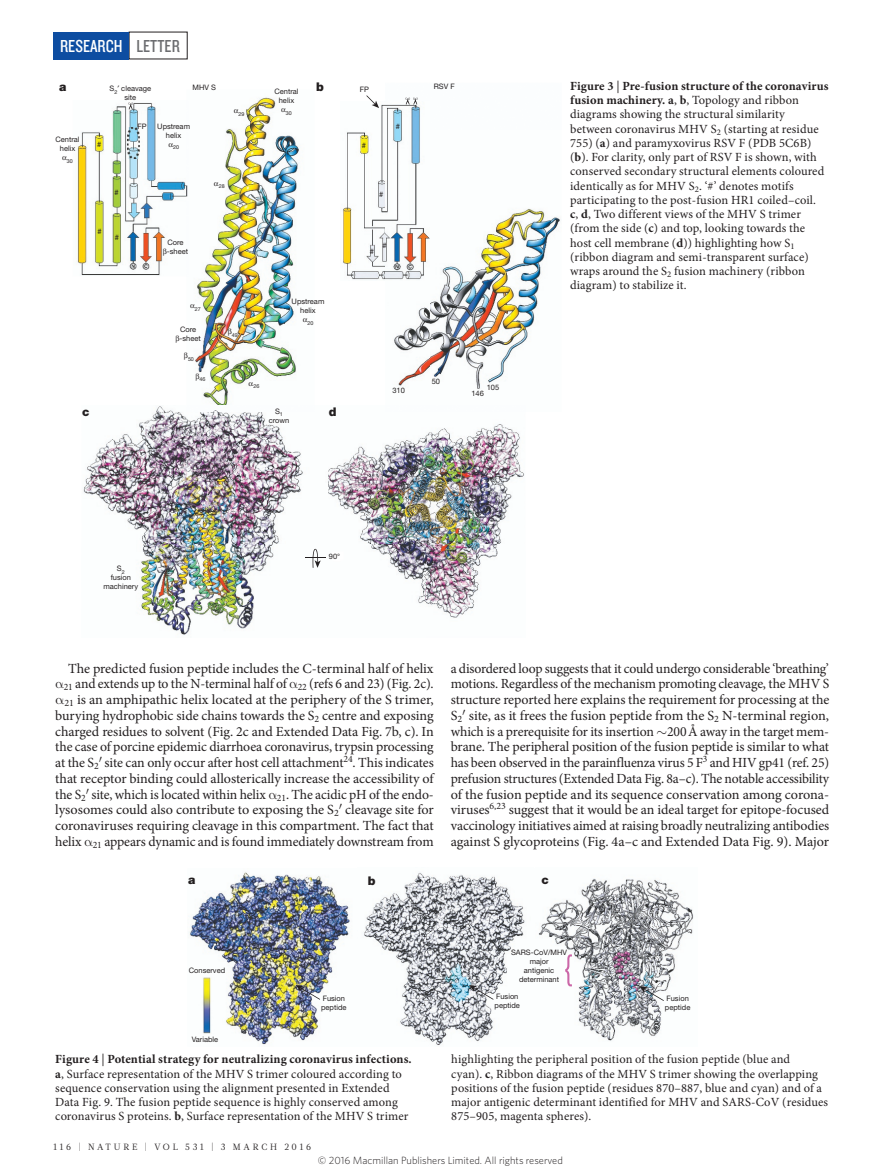
<style>
.page{position:relative;width:893px;height:1174px;background:#fff}
.page>*{position:absolute;margin:0;border:0;box-sizing:border-box;transform-origin:0 0}
.t1{font:18px "Knockout 29 Junior Ltweight";color:#fff}
.t2{font:13.95px/15.8px "Minion Pro";letter-spacing:-.005em;color:#231f20;text-align:right}
.t3{font:12.45px/14.2px "Minion Pro";letter-spacing:.01em;color:#231f20}
.t4{font:900 12px "Helvetica Neue LT Std";color:#231f20}
.t5{font:300 10.5px "Whitney";color:#231f20}
.t6{font:9px "Glosa Math";letter-spacing:.3em;color:#231f20}
.t7{font:7.5px/9px "Helvetica Neue LT Std";color:#231f20;text-align:center}
.t8{font:5.4px "Helvetica Neue LT Std";color:#231f20}
.s1{color:#6c6d70}
.s2{font-weight:700}
</style>
<div class="page">
<div style="left:53px;top:32px;width:76px;height:27px;background:#0d4da1"></div>
<img style="left:195px;top:97px;width:104px;height:308px">
<img style="left:429px;top:208px;width:131px;height:181px">
<img style="left:394px;top:307px;width:35px;height:79px">
<img style="left:76px;top:102px;width:112px;height:174px">
<svg style="left:128px;top:102px;width:5px;height:8px"></svg>
<img style="left:343px;top:104px;width:87px;height:177px">
<svg style="left:405px;top:98px;width:13px;height:7px"></svg>
<img style="left:83px;top:406px;width:442px;height:229px">
<img style="left:385px;top:406px;width:140px;height:6px">
<img style="left:127px;top:127px;width:13px;height:32px">
<svg style="left:138px;top:123px;width:8px;height:6px"></svg>
<svg style="left:305px;top:549px;width:21px;height:19px"></svg>
<svg style="left:366px;top:95px;width:13px;height:13px"></svg>
<img style="left:189px;top:872px;width:161px;height:173px">
<img style="left:364px;top:872px;width:330px;height:173px">
<svg style="left:565px;top:954px;width:7px;height:32px"></svg>
<svg style="left:296px;top:985px;width:24px;height:14px"></svg>
<svg style="left:639px;top:986px;width:25px;height:15px"></svg>
<svg style="left:469px;top:985px;width:24px;height:14px"></svg>
<svg style="left:163px;top:248px;width:4px;height:8px"></svg>
<svg style="left:196px;top:373px;width:3px;height:7px"></svg>
<svg style="left:228px;top:328px;width:4px;height:8px"></svg>
<svg style="left:234px;top:110px;width:4px;height:4px"></svg>
<svg style="left:214px;top:182px;width:5px;height:4px"></svg>
<svg style="left:249px;top:382px;width:4px;height:4px"></svg>
<svg style="left:169px;top:143px;width:4px;height:4px"></svg>
<svg style="left:281px;top:109px;width:5px;height:4px"></svg>
<p class="t1" style="left:60px;top:34px;width:121px">RESEARCH <span class="s1">LETTER</span></p>
<p class="t4" style="left:59px;top:79px;width:9px">a</p>
<p class="t4" style="left:316px;top:80px;width:9px">b</p>
<p class="t7" style="left:193px;top:83px;width:25px">MHV S</p>
<p class="t7" style="left:434px;top:82px;width:22px">RSV F</p>
<p class="t8" style="left:238px;top:111px;width:7px">29</p>
<p class="t7" style="left:110px;top:84px;width:43px">S<sub>2</sub> cleavage site</p>
<p class="t7" style="left:360px;top:85px;width:11px">FP</p>
<p class="t7" style="left:274px;top:87px;width:26px">Central helix</p>
<p class="t8" style="left:286px;top:110px;width:7px">30</p>
<p class="t7" style="left:55px;top:135px;width:26px">Central helix</p>
<p class="t8" style="left:67px;top:158px;width:7px">30</p>
<p class="t7" style="left:97px;top:140px;width:6px">#</p>
<p class="t7" style="left:115px;top:187px;width:6px">#</p>
<p class="t7" style="left:97px;top:227px;width:6px">#</p>
<p class="t7" style="left:115px;top:233px;width:6px">#</p>
<p class="t7" style="left:137px;top:121px;width:11px">FP</p>
<p class="t7" style="left:157px;top:121px;width:34px">Upstream helix</p>
<p class="t8" style="left:173px;top:144px;width:7px">20</p>
<p class="t7" style="left:167px;top:238px;width:23px;text-align:left">Core -sheet</p>
<p class="t8" style="left:219px;top:183px;width:7px">28</p>
<p class="t7" style="left:362px;top:141px;width:6px">#</p>
<p class="t7" style="left:396px;top:121px;width:6px">#</p>
<p class="t7" style="left:379px;top:189px;width:6px">#</p>
<p class="t7" style="left:370px;top:247px;width:6px">#</p>
<p class="t7" style="left:382px;top:241px;width:6px">#</p>
<p class="t8" style="left:195px;top:305px;width:7px">27</p>
<p class="t7" style="left:180px;top:324px;width:23px;text-align:left">Core -sheet</p>
<p class="t8" style="left:188px;top:356px;width:7px">50</p>
<p class="t8" style="left:200px;top:376px;width:7px">46</p>
<p class="t8" style="left:232px;top:331px;width:7px">49</p>
<p class="t8" style="left:253px;top:383px;width:7px">26</p>
<p class="t7" style="left:292px;top:297px;width:34px">Upstream helix</p>
<p class="t8" style="left:307px;top:320px;width:7px">20</p>
<p class="t4" style="left:82px;top:404px;width:9px">c</p>
<p class="t4" style="left:329px;top:404px;width:9px">d</p>
<p class="t7" style="left:269px;top:406px;width:22px">S<sub>1 </sub>crown</p>
<p class="t7" style="left:392px;top:385px;width:14px">310</p>
<p class="t7" style="left:432px;top:377px;width:10px">50</p>
<p class="t7" style="left:487px;top:382px;width:14px">105</p>
<p class="t7" style="left:471px;top:389px;width:14px">146</p>
<p class="t7" style="left:103px;top:564px;width:36px">S<sub>2<br></sub>fusion machinery</p>
<p class="t7" style="left:329px;top:552px;width:13px">90°</p>
<p class="t3" style="left:570px;top:79px;width:260px"><span class="s2">Figure 3</span> | <span class="s2">Pre-fusion structure of the coronavirus fusion machinery. a</span>, <span class="s2">b</span>, Topology and ribbon diagrams showing the structural similarity between coronavirus MHV S<sub>2</sub> (starting at residue 755) (<span class="s2">a</span>) and paramyxovirus RSV F (PDB 5C6B) (<span class="s2">b</span>). For clarity, only part of RSV F is shown, with conserved secondary structural elements coloured identically as for MHV S<sub>2</sub>. ‘#’ denotes motifs participating to the post-fusion HR1 coiled–coil.<br><span class="s2">c</span>, <span class="s2">d</span>, Two different views of the MHV S trimer (from the side (<span class="s2">c</span>) and top, looking towards the host cell membrane (<span class="s2">d</span>)) highlighting how S<sub>1 </sub>(ribbon diagram and semi-transparent surface) wraps around the S<sub>2</sub> fusion machinery (ribbon diagram) to stabilize it.</p>
<p class="t2" style="left:55px;top:660px;width:380px">The predicted fusion peptide includes the C-terminal half of helix<br><sub>21</sub> and extends up to the N-terminal half of <sub>22</sub> (refs 6 and 23) (Fig. 2c).<br><sub>21</sub> is an amphipathic helix located at the periphery of the S trimer, burying hydrophobic side chains towards the S<sub>2</sub> centre and exposing charged residues to solvent (Fig. 2c and Extended Data Fig. 7b, c). In the case of porcine epidemic diarrhoea coronavirus, trypsin processing at the S<sub>2</sub> site can only occur after host cell attachment<sup>24</sup>. This indicates that receptor binding could allosterically increase the accessibility of the S<sub>2</sub> site, which is located within helix <sub>21</sub>. The acidic pH of the endo&shy;lysosomes could also contribute to exposing the S<sub>2</sub> cleavage site for coronaviruses requiring cleavage in this compartment. The fact that helix <sub>21</sub> appears dynamic and is found immediately downstream from</p>
<p class="t2" style="left:451px;top:660px;width:380px;text-align:justify">a disordered loop suggests that it could undergo considerable ‘breathing’ motions. Regardless of the mechanism promoting cleavage, the MHV S structure reported here explains the requirement for processing at the S<sub>2</sub> site, as it frees the fusion peptide from the S<sub>2</sub> N-terminal region, which is a prerequisite for its insertion 200Å away in the target mem&shy;brane. The peripheral position of the fusion peptide is similar to what has been observed in the parainfluenza virus 5 F<sup>3</sup> and HIV gp41 (ref. 25) prefusion structures (Extended Data Fig. 8a–c). The notable accessibility of the fusion peptide and its sequence conservation among corona&shy;viruses<sup>6,23</sup> suggest that it would be an ideal target for epitope-focused vaccinology initiatives aimed at raising broadly neutralizing antibodies against S glycoproteins (Fig. 4a–c and Extended Data Fig. 9). Major</p>
<p class="t4" style="left:188px;top:872px;width:9px">a</p>
<p class="t7" style="left:189px;top:965px;width:38px">Conserved</p>
<p class="t7" style="left:192px;top:1035px;width:28px">Variable</p>
<p class="t4" style="left:368px;top:873px;width:9px">b</p>
<p class="t7" style="left:321px;top:994px;width:27px;text-align:left">Fusion peptide</p>
<p class="t4" style="left:541px;top:872px;width:9px">c</p>
<p class="t7" style="left:511px;top:948px;width:57px">SARS-CoV/MHV major<br>antigenic determinant</p>
<p class="t7" style="left:495px;top:991px;width:27px;text-align:left">Fusion peptide</p>
<p class="t7" style="left:665px;top:993px;width:27px;text-align:left">Fusion peptide</p>
<p class="t3" style="left:55px;top:1052px;width:358px"><span class="s2">Figure 4</span> | <span class="s2">Potential strategy for neutralizing coronavirus infections. a</span>, Surface representation of the MHV S trimer coloured according to sequence conservation using the alignment presented in Extended Data Fig. 9. The fusion peptide sequence is highly conserved among coronavirus S proteins. <span class="s2">b</span>, Surface representation of the MHV S trimer</p>
<p class="t3" style="left:451px;top:1052px;width:378px">highlighting the peripheral position of the fusion peptide (blue and<br>cyan). <span class="s2">c</span>, Ribbon diagrams of the MHV S trimer showing the overlapping positions of the fusion peptide (residues 870–887, blue and cyan) and of a major antigenic determinant identified for MHV and SARS-CoV (residues 875–905, magenta spheres).</p>
<p class="t6" style="left:53px;top:1141px;width:259px">116 | NATURE | VOL 531 | 3 MARCH 2016</p>
<p class="t5" style="left:318px;top:1153px;width:247px">© 2016 Macmillan Publishers Limited. All rights reserved</p>
</div>
